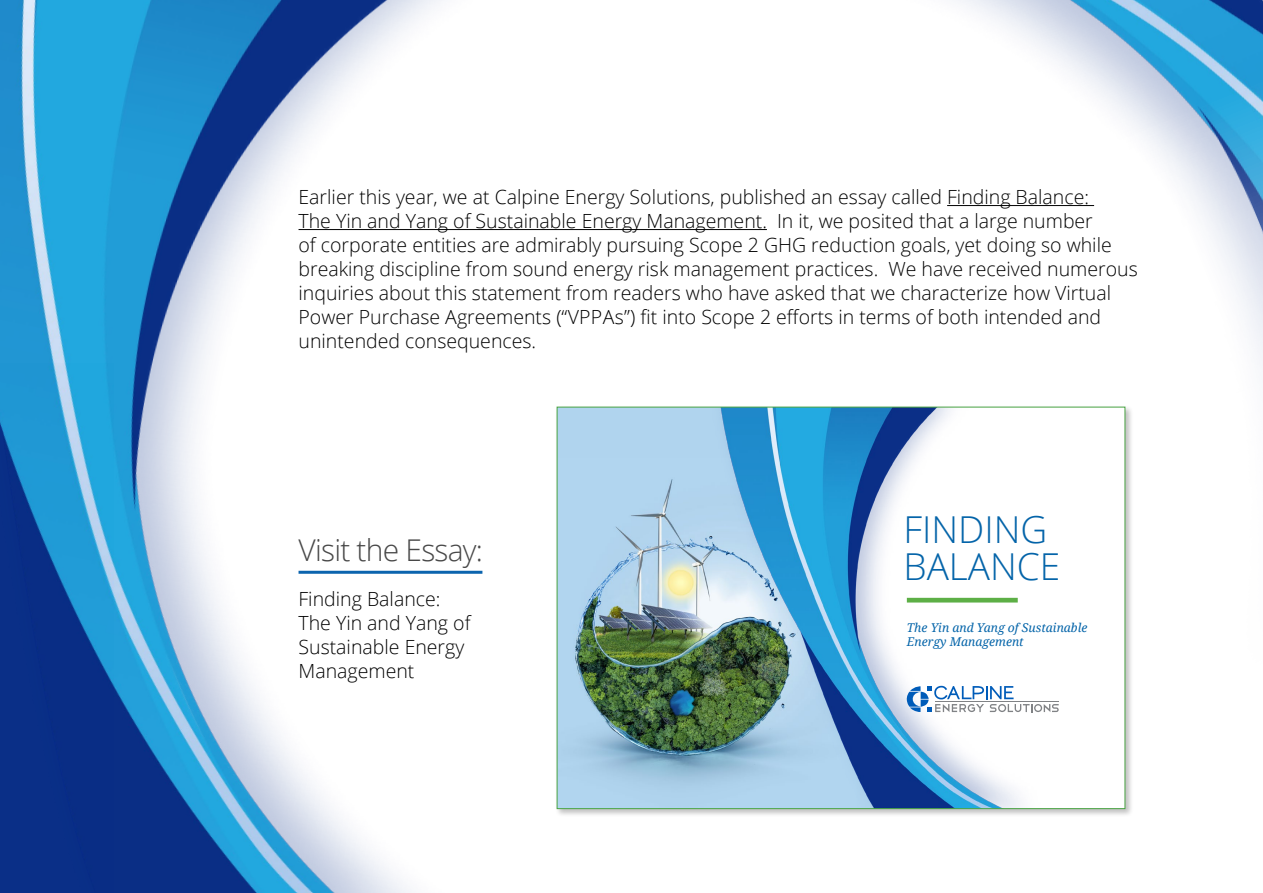
<style>
.page{position:relative;width:1263px;height:893px;background:#fff}
.page>*{position:absolute;margin:0;border:0;box-sizing:border-box;transform-origin:0 0}
.t1{font:300 37.05px/37px "Open Sans";color:#0464a9}
.t2{font:300 30px "Open Sans";letter-spacing:-.025em;color:#484848}
.t3{font:300 19.5px/24px "Open Sans";color:#000}
.t4{font:italic 12.15px/14.5px "Droid Serif";color:#0464a9}
</style>
<div class="page">
<img style="left:0;top:0;width:411px;height:893px">
<img style="left:408px;top:0;width:855px;height:880px">
<div style="left:555px;top:405px;width:579px;height:412px;background:#000;opacity:.25"></div>
<img style="left:559px;top:458px;width:92px;height:349px">
<div style="left:557px;top:407px;width:213px;height:51px;background:#b0d4ee"></div>
<img style="left:651px;top:409px;width:472px;height:398px">
<hr style="left:907px;top:598px;width:111px;height:4px;background:#5daf46">
<svg style="left:903px;top:686px;width:156px;height:26px"></svg>
<hr style="left:298px;top:571px;width:184px;height:3px;background:#0b64ae">
<hr style="left:947px;top:205px;width:147px;height:1px;background:#000">
<hr style="left:298px;top:229px;width:469px;height:1px;background:#000">
<p class="t3" style="left:298px;top:184px;width:841px">Earlier this year, we at Calpine Energy Solutions, published an essay called Finding Balance:<br>The Yin and Yang of Sustainable Energy Management. In it, we posited that a large number<br>of corporate entities are admirably pursuing Scope 2 GHG reduction goals, yet doing so while breaking discipline from sound energy risk management practices. We have received numerous inquiries about this statement from readers who have asked that we characterize how Virtual Power Purchase Agreements (“VPPAs”) fit into Scope 2 efforts in terms of both intended and unintended consequences.</p>
<h2 class="t2" style="left:298px;top:530px;width:186px">Visit the Essay:</h2>
<p class="t3" style="left:298px;top:586px;width:173px">Finding Balance:<br>The Yin and Yang of<br>Sustainable Energy<br>Management</p>
<h1 class="t1" style="left:903px;top:510px;width:158px">FINDING<br>BALANCE</h1>
<p class="t4" style="left:907px;top:620px;width:182px">The Yin and Yang of Sustainable<br>Energy Management</p>
</div>
